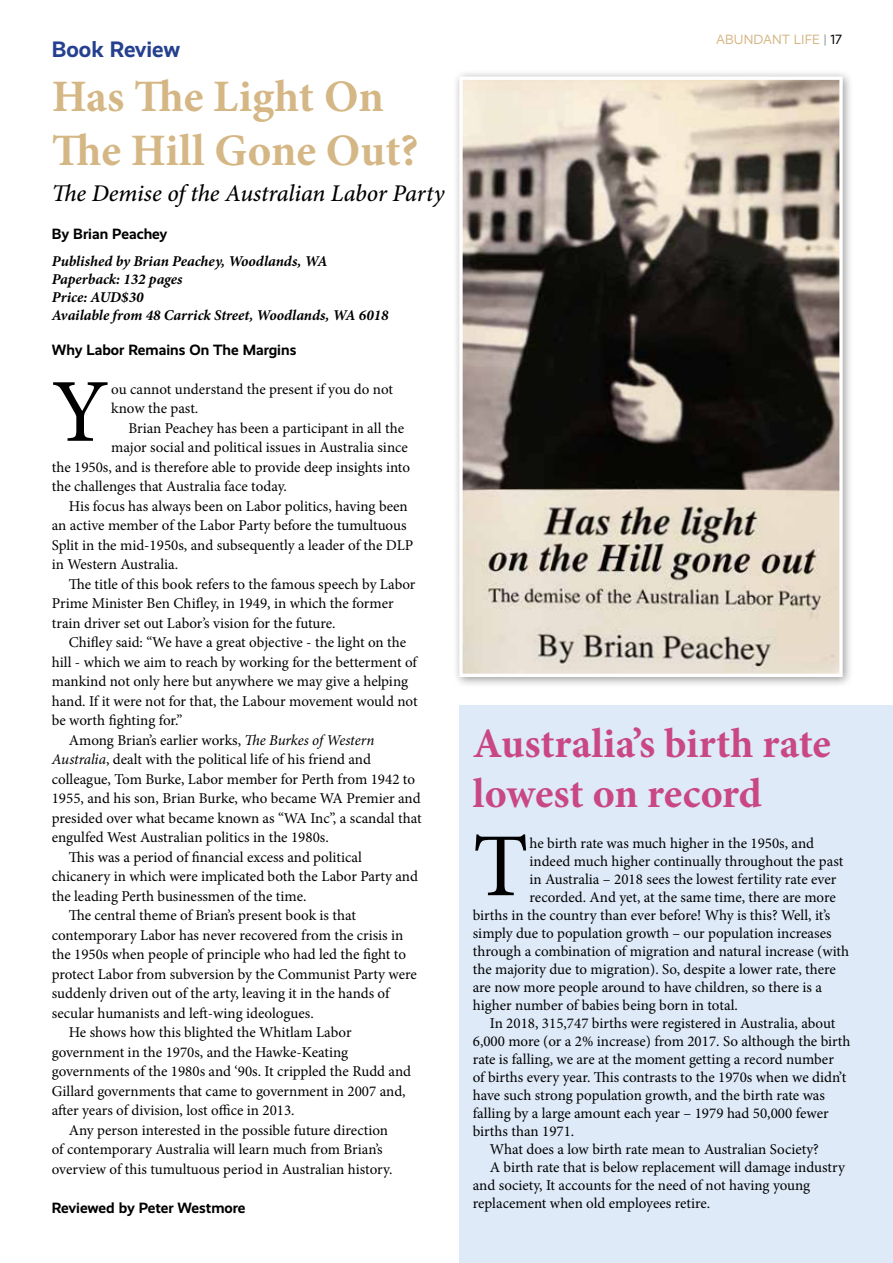
<style>
.page{position:relative;width:893px;height:1263px;background:#fff}
.page>*{position:absolute;margin:0;border:0;box-sizing:border-box;transform-origin:0 0}
.t1{font:90px "Minion Pro";color:#000}
.t2{font:700 45px/54px "Minion Pro";color:#d5b785}
.t3{font:700 42px/50.4px "Minion Pro";letter-spacing:-.005em;color:#c94883}
.t4{font:italic 500 24px "Minion Pro";letter-spacing:-.01em;color:#000}
.t5{font:700 22.5px "Realist";letter-spacing:-.005em;color:#25408f}
.t6{font:15px/19.5px "Minion Pro";color:#000}
.t7{font:italic 700 15px/18px "Minion Pro";color:#000}
.t8{font:700 15px "Realist";color:#000}
.t9{font:13.5px "Realist";letter-spacing:.01em;color:#d5b785}
.s1{font-style:italic}
.s2{color:#939598}
.s3{color:#000}
</style>
<div class="page">
<div style="left:459px;top:706px;width:434px;height:557px;background:#deeaf8"></div>
<div style="left:452px;top:70px;width:402px;height:618px;background:#000;opacity:.39"></div>
<img style="left:463px;top:81px;width:376px;height:592px">
<div style="left:459px;top:77px;width:384px;height:600px;border:3px solid #fff"></div>
<h3 class="t5" style="left:52px;top:36px;width:130px">Book Review</h3>
<h2 class="t2" style="left:52px;top:69px;width:368px">Has The Light On<br>The Hill Gone Out?</h2>
<h3 class="t4" style="left:52px;top:177px;width:394px">The Demise of the Australian Labor Party</h3>
<p class="t8" style="left:52px;top:225px;width:117px">By Brian Peachey</p>
<p class="t7" style="left:52px;top:252px;width:338px">Published by Brian Peachey, Woodlands, WA<br>Paperback: 132 pages<br>Price: AUD$30<br>Available from 48 Carrick Street, Woodlands, WA 6018</p>
<p class="t8" style="left:52px;top:341px;width:246px">Why Labor Remains On The Margins</p>
<h1 class="t1" style="left:52px;top:352px;width:59px">Y</h1>
<p class="t6" style="left:111px;top:379px;width:283px">ou cannot understand the present if you do not know the past.</p>
<p class="t6" style="left:128px;top:418px;width:277px">Brian Peachey has been a participant in all the</p>
<p class="t6" style="left:111px;top:438px;width:298px">major social and political issues in Australia since</p>
<p class="t6" style="left:52px;top:457px;width:360px">the 1950s, and is therefore able to provide deep insights into</p>
<p class="t6" style="left:52px;top:477px;width:237px">the challenges that Australia face today.</p>
<p class="t6" style="left:69px;top:496px;width:340px">His focus has always been on Labor politics, having been</p>
<p class="t6" style="left:52px;top:516px;width:356px">an active member of the Labor Party before the tumultuous</p>
<p class="t6" style="left:52px;top:535px;width:363px">Split in the mid-1950s, and subsequently a leader of the DLP</p>
<p class="t6" style="left:52px;top:555px;width:128px">in Western Australia.</p>
<p class="t6" style="left:69px;top:574px;width:348px">The title of this book refers to the famous speech by Labor</p>
<p class="t6" style="left:52px;top:594px;width:343px">Prime Minister Ben Chifley, in 1949, in which the former</p>
<p class="t6" style="left:52px;top:613px;width:285px">train driver set out Labor’s vision for the future.</p>
<p class="t6" style="left:69px;top:633px;width:339px">Chifley said: “We have a great objective - the light on the</p>
<p class="t6" style="left:52px;top:652px;width:367px">hill - which we aim to reach by working for the betterment of</p>
<p class="t6" style="left:52px;top:672px;width:358px">mankind not only here but anywhere we may give a helping</p>
<p class="t6" style="left:52px;top:691px;width:367px">hand. If it were not for that, the Labour movement would not</p>
<p class="t6" style="left:52px;top:711px;width:132px">be worth fighting for.”</p>
<p class="t6" style="left:69px;top:730px;width:307px">Among Brian’s earlier works, <span class="s1">The Burkes of Western</span></p>
<p class="t6" style="left:52px;top:750px;width:321px"><span class="s1">Australia</span>, dealt with the political life of his friend and</p>
<p class="t6" style="left:52px;top:769px;width:365px">colleague, Tom Burke, Labor member for Perth from 1942 to</p>
<p class="t6" style="left:52px;top:789px;width:370px">1955, and his son, Brian Burke, who became WA Premier and</p>
<p class="t6" style="left:52px;top:808px;width:371px">presided over what became known as “WA Inc”, a scandal that</p>
<p class="t6" style="left:52px;top:828px;width:279px">engulfed West Australian politics in the 1980s.</p>
<p class="t6" style="left:69px;top:847px;width:295px">This was a period of financial excess and political</p>
<p class="t6" style="left:52px;top:867px;width:368px">chicanery in which were implicated both the Labor Party and</p>
<p class="t6" style="left:52px;top:886px;width:256px">the leading Perth businessmen of the time.</p>
<p class="t6" style="left:69px;top:906px;width:289px">The central theme of Brian’s present book is that</p>
<p class="t6" style="left:52px;top:925px;width:353px">contemporary Labor has never recovered from the crisis in</p>
<p class="t6" style="left:52px;top:945px;width:356px">the 1950s when people of principle who had led the fight to</p>
<p class="t6" style="left:52px;top:964px;width:367px">protect Labor from subversion by the Communist Party were</p>
<p class="t6" style="left:52px;top:984px;width:339px">suddenly driven out of the arty, leaving it in the hands of</p>
<p class="t6" style="left:52px;top:1003px;width:263px">secular humanists and left-wing ideologues.</p>
<p class="t6" style="left:69px;top:1023px;width:284px">He shows how this blighted the Whitlam Labor</p>
<p class="t6" style="left:52px;top:1042px;width:298px">government in the 1970s, and the Hawke-Keating</p>
<p class="t6" style="left:52px;top:1062px;width:361px">governments of the 1980s and ‘90s. It crippled the Rudd and</p>
<p class="t6" style="left:52px;top:1081px;width:355px">Gillard governments that came to government in 2007 and,</p>
<p class="t6" style="left:52px;top:1101px;width:244px">after years of division, lost office in 2013.</p>
<p class="t6" style="left:69px;top:1120px;width:321px">Any person interested in the possible future direction</p>
<p class="t6" style="left:52px;top:1140px;width:332px">of contemporary Australia will learn much from Brian’s</p>
<p class="t6" style="left:52px;top:1159px;width:342px">overview of this tumultuous period in Australian history.</p>
<p class="t8" style="left:52px;top:1199px;width:195px">Reviewed by Peter Westmore</p>
<p class="t9" style="left:716px;top:32px;width:127px">ABUNDANT LIFE <span class="s2">|</span> <span class="s3">17</span></p>
<h3 class="t3" style="left:473px;top:718px;width:360px">Australia’s birth rate lowest on record</h3>
<h1 class="t1" style="left:473px;top:806px;width:57px">T</h1>
<p class="t6" style="left:529px;top:834px;width:286px">he birth rate was much higher in the 1950s, and</p>
<p class="t6" style="left:529px;top:852px;width:315px">indeed much higher continually throughout the past</p>
<p class="t6" style="left:529px;top:870px;width:308px">in Australia – 2018 sees the lowest fertility rate ever</p>
<p class="t6" style="left:529px;top:888px;width:308px">recorded. And yet, at the same time, there are more</p>
<p class="t6" style="left:473px;top:906px;width:359px">births in the country than ever before! Why is this? Well, it’s</p>
<p class="t6" style="left:473px;top:924px;width:360px">simply due to population growth – our population increases</p>
<p class="t6" style="left:473px;top:942px;width:378px">through a combination of migration and natural increase (with</p>
<p class="t6" style="left:473px;top:960px;width:365px">the majority due to migration). So, despite a lower rate, there</p>
<p class="t6" style="left:473px;top:978px;width:351px">are now more people around to have children, so there is a</p>
<p class="t6" style="left:473px;top:996px;width:266px">higher number of babies being born in total.</p>
<p class="t6" style="left:490px;top:1014px;width:347px">In 2018, 315,747 births were registered in Australia, about</p>
<p class="t6" style="left:473px;top:1032px;width:379px">6,000 more (or a 2% increase) from 2017. So although the birth</p>
<p class="t6" style="left:473px;top:1050px;width:363px">rate is falling, we are at the moment getting a record number</p>
<p class="t6" style="left:473px;top:1068px;width:375px">of births every year. This contrasts to the 1970s when we didn’t</p>
<p class="t6" style="left:473px;top:1086px;width:354px">have such strong population growth, and the birth rate was</p>
<p class="t6" style="left:473px;top:1104px;width:357px">falling by a large amount each year – 1979 had 50,000 fewer</p>
<p class="t6" style="left:473px;top:1122px;width:103px">births than 1971.</p>
<p class="t6" style="left:490px;top:1140px;width:331px">What does a low birth rate mean to Australian Society?</p>
<p class="t6" style="left:490px;top:1158px;width:357px">A birth rate that is below replacement will damage industry</p>
<p class="t6" style="left:473px;top:1176px;width:339px">and society, It accounts for the need of not having young</p>
<p class="t6" style="left:473px;top:1194px;width:239px">replacement when old employees retire.</p>
</div>
